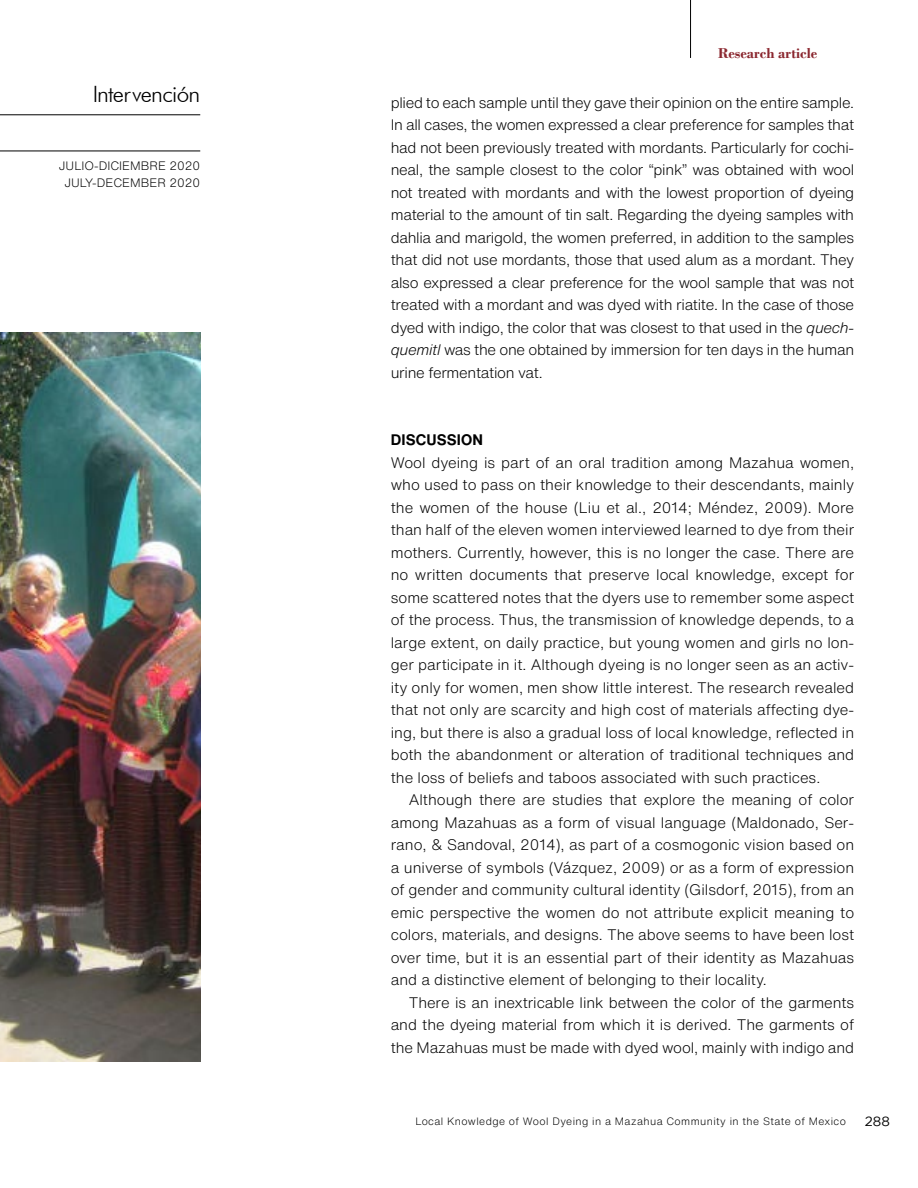
<style>
.page{position:relative;width:918px;height:1188px;background:#fff}
.page>*{position:absolute;margin:0;border:0;box-sizing:border-box;transform-origin:0 0}
.t1{font:300 22.5px "Futura BT";letter-spacing:-.03em;color:#000}
.t2{font:300 15px/22.5px "Helvetica Now Text";letter-spacing:-.005em;color:#000;text-align:justify}
.t3{font:700 15px "Bodoni";color:#8b2830}
.t4{font:700 15px "Helvetica Now Text";letter-spacing:.01em;color:#000}
.t5{font:13.5px "Gotham";color:#000}
.t6{font:300 12px/16.5px "Helvetica Now Text";color:#000;text-align:center}
.t7{font:300 10.5px "Helvetica Now Text";letter-spacing:.04em;color:#000}
.s1{font-style:italic}
</style>
<div class="page">
<hr style="left:690px;top:0;width:1px;height:58px;background:#000">
<hr style="left:0;top:115px;width:200px;height:1px;background:#000">
<hr style="left:0;top:151px;width:200px;height:1px;background:#000">
<img style="left:0;top:333px;width:200px;height:729px">
<h1 class="t1" style="left:93px;top:80px;width:109px">Intervención</h1>
<p class="t6" style="left:59px;top:157px;width:143px">JULIO-DICIEMBRE 2020<br>JULY-DECEMBER 2020</p>
<p class="t3" style="left:718px;top:44px;width:101px">Research article</p>
<p class="t2" style="left:391px;top:90px;width:465px">plied to each sample until they gave their opinion on the entire sample.<br>In all cases, the women expressed a clear preference for samples that had not been previously treated with mordants. Particularly for cochi&shy;neal, the sample closest to the color “pink” was obtained with wool not treated with mordants and with the lowest proportion of dyeing material to the amount of tin salt. Regarding the dyeing samples with dahlia and marigold, the women preferred, in addition to the samples that did not use mordants, those that used alum as a mordant. They also expressed a clear preference for the wool sample that was not treated with a mordant and was dyed with riatite. In the case of those dyed with indigo, the color that was closest to that used in the <span class="s1">quech&shy;quemitl</span> was the one obtained by immersion for ten days in the human urine fermentation vat.</p>
<p class="t4" style="left:391px;top:428px;width:94px">DISCUSSION</p>
<p class="t2" style="left:391px;top:450px;width:465px">Wool dyeing is part of an oral tradition among Mazahua women, who used to pass on their knowledge to their descendants, mainly the women of the house (Liu et al., 2014; Méndez, 2009). More than half of the eleven women interviewed learned to dye from their mothers. Currently, however, this is no longer the case. There are no written documents that preserve local knowledge, except for some scattered notes that the dyers use to remember some aspect of the process. Thus, the transmission of knowledge depends, to a large extent, on daily practice, but young women and girls no lon&shy;ger participate in it. Although dyeing is no longer seen as an activ&shy;ity only for women, men show little interest. The research revealed that not only are scarcity and high cost of materials affecting dye&shy;ing, but there is also a gradual loss of local knowledge, reflected in both the abandonment or alteration of traditional techniques and the loss of beliefs and taboos associated with such practices.</p>
<p class="t2" style="left:391px;top:788px;width:465px;text-indent:18px">Although there are studies that explore the meaning of color among Mazahuas as a form of visual language (Maldonado, Ser&shy;rano, &amp; Sandoval, 2014), as part of a cosmogonic vision based on a universe of symbols (Vázquez, 2009) or as a form of expression of gender and community cultural identity (Gilsdorf, 2015), from an emic perspective the women do not attribute explicit meaning to colors, materials, and designs. The above seems to have been lost over time, but it is an essential part of their identity as Mazahuas and a distinctive element of belonging to their locality.</p>
<p class="t2" style="left:391px;top:990px;width:465px;text-indent:18px">There is an inextricable link between the color of the garments and the dyeing material from which it is derived. The garments of the Mazahuas must be made with dyed wool, mainly with indigo and</p>
<p class="t7" style="left:415px;top:1114px;width:432px">Local Knowledge of Wool Dyeing in a Mazahua Community in the State of Mexico</p>
<p class="t5" style="left:865px;top:1113px;width:27px">288</p>
</div>
